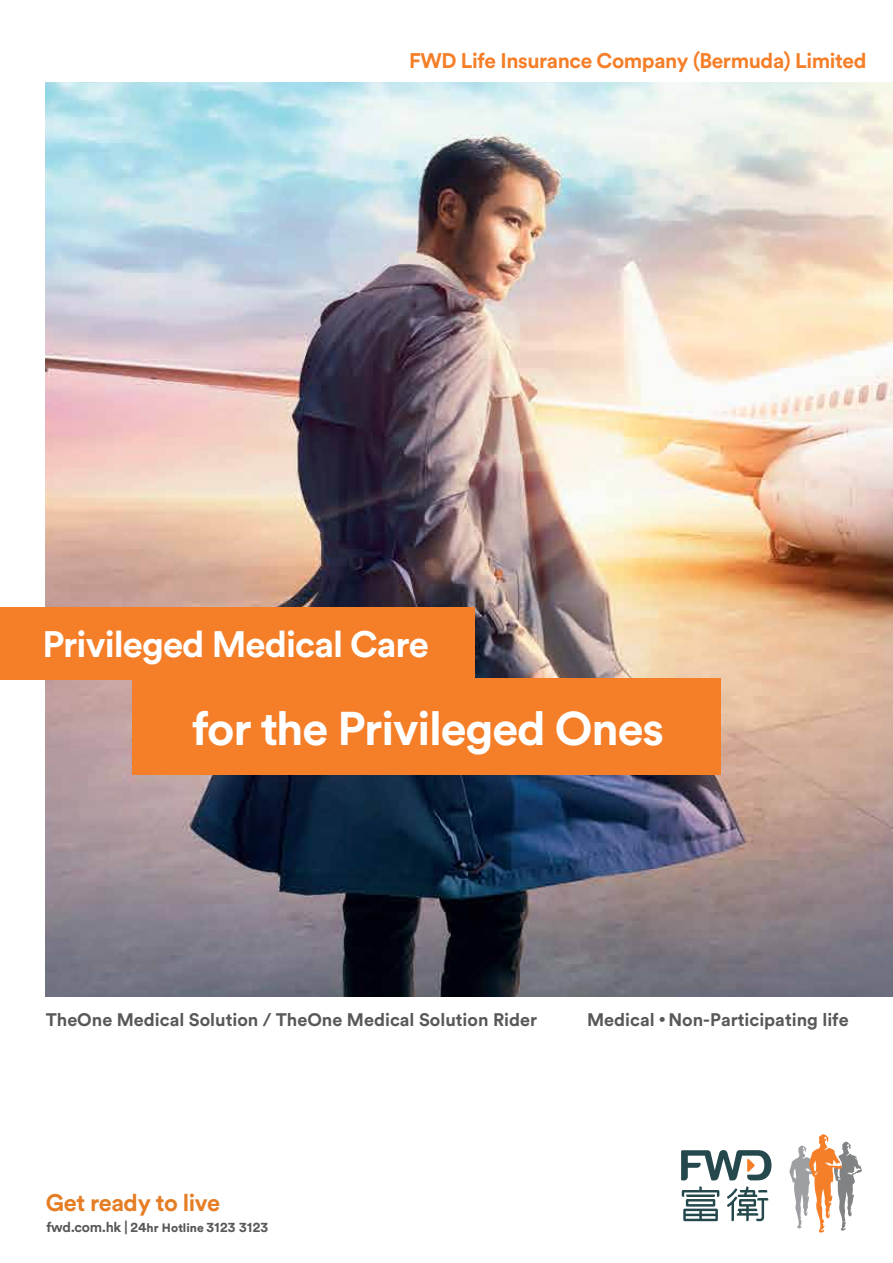
<style>
.page{position:relative;width:893px;height:1263px;background:#fff}
.page>*{position:absolute;margin:0;border:0;box-sizing:border-box;transform-origin:0 0}
.t1{font:700 46.8px "Circular Std";letter-spacing:-.025em;color:#fff}
.t2{font:700 36.45px "Circular Std";letter-spacing:-.025em;color:#fff}
.t3{font:700 23.7px "Circular Std";letter-spacing:-.02em;color:#e57d24}
.t4{font:700 21px "Circular Std";letter-spacing:-.02em;color:#f57e28}
.t5{font:700 18px "Circular Std";color:#58585b}
.t6{font:700 14.1px "Circular Std";letter-spacing:.01em;color:#595757}
.s1{font-size:12px}
.s2{font-weight:900;font-size:12px}
</style>
<div class="page">
<img style="left:45px;top:82px;width:848px;height:914px">
<svg style="left:789px;top:1134px;width:73px;height:99px"></svg>
<svg style="left:682px;top:1186px;width:86px;height:35px"></svg>
<svg style="left:681px;top:1150px;width:90px;height:30px"></svg>
<div style="left:132px;top:678px;width:589px;height:97px;background:#f57e28"></div>
<div style="left:0;top:608px;width:475px;height:72px;background:#f57e28"></div>
<p class="t4" style="left:409px;top:47px;width:459px">FWD Life Insurance Company (Bermuda) Limited</p>
<h2 class="t2" style="left:42px;top:621px;width:388px">Privileged Medical Care</h2>
<h1 class="t1" style="left:192px;top:698px;width:473px">for the Privileged Ones</h1>
<p class="t5" style="left:46px;top:1008px;width:493px">TheOne Medical Solution / TheOne Medical Solution Rider</p>
<p class="t5" style="left:587px;top:1008px;width:263px">Medical <span class="s1">•</span> Non-Participating life</p>
<h3 class="t3" style="left:46px;top:1188px;width:176px">Get ready to live</h3>
<p class="t6" style="left:47px;top:1217px;width:223px">fwd.com.hk | 24<span class="s2">hr Hotline</span> 3123 3123</p>
</div>
